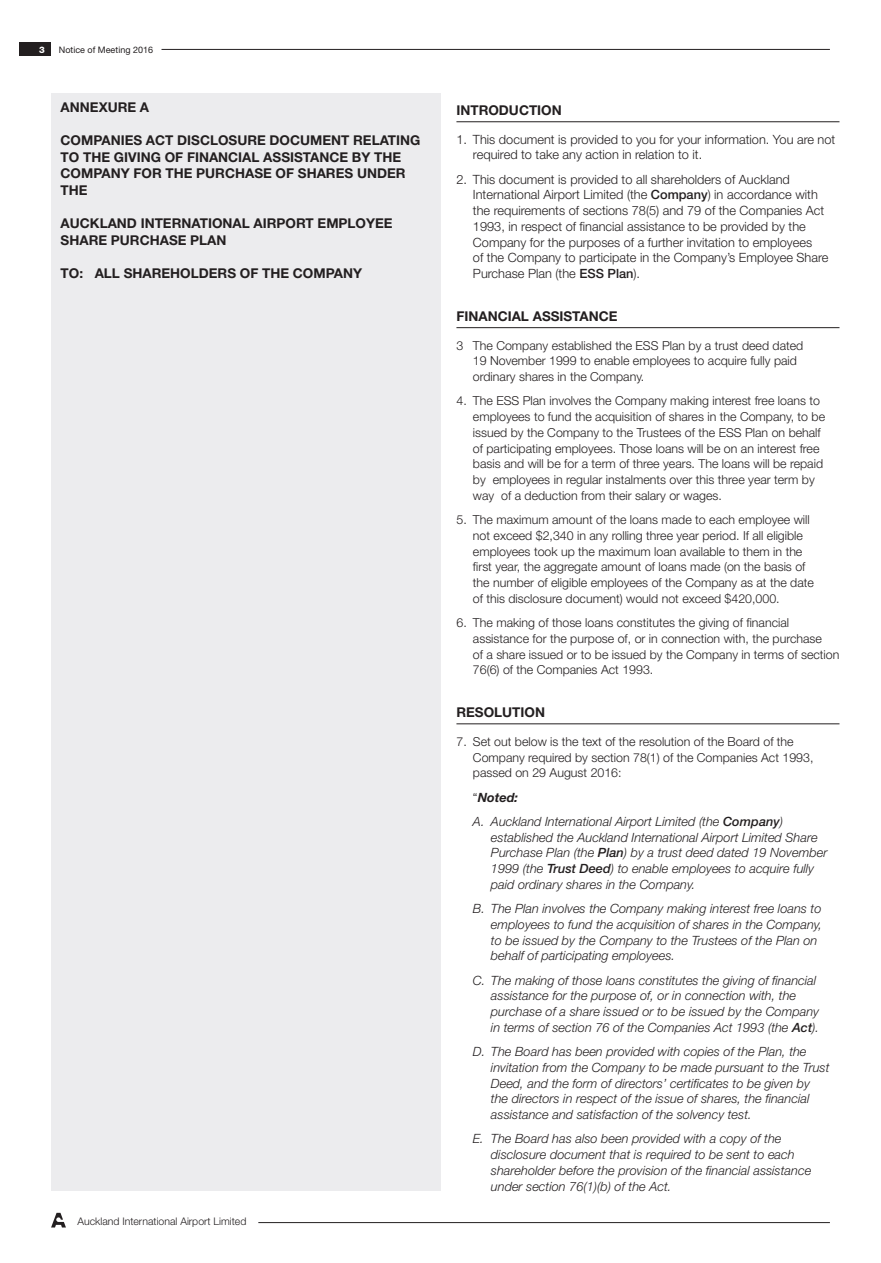
<style>
.page{position:relative;width:881px;height:1263px;background:#fff}
.page>*{position:absolute;margin:0;border:0;box-sizing:border-box;transform-origin:0 0}
.t1{font:700 13.5px/16.5px "Helvetica Neue";color:#231f20}
.t2{font:italic 300 12.75px/15.8px "Helvetica Neue";color:#231f20}
.t3{font:300 12.75px/15.8px "Helvetica Neue";color:#231f20}
.t4{font:300 12.3px/15.8px "Helvetica Neue";color:#231f20}
.t5{font:300 10.5px "Helvetica Neue";color:#231f20}
.t6{font:9px "Helvetica Neue";color:#231f20}
.t7{font:800 9px "Helvetica Neue";color:#fff}
.s1{font-weight:500}
.s2{font-style:normal}
.s3{font-weight:700}
</style>
<div class="page">
<div style="left:51px;top:94px;width:389px;height:1097px;background:#ececee"></div>
<hr style="left:456px;top:121px;width:383px;height:1px;background:#231f20">
<hr style="left:456px;top:327px;width:383px;height:1px;background:#231f20">
<hr style="left:456px;top:723px;width:383px;height:1px;background:#231f20">
<hr style="left:161px;top:49px;width:668px;height:1px;background:#231f20">
<hr style="left:258px;top:1222px;width:571px;height:1px;background:#231f20">
<svg style="left:51px;top:1213px;width:15px;height:14px"></svg>
<div style="left:19px;top:43px;width:32px;height:13px;background:#231f20"></div>
<p class="t7" style="left:39px;top:44px;width:7px">3</p>
<p class="t6" style="left:59px;top:44px;width:96px">Notice of Meeting 2016</p>
<p class="t1" style="left:61px;top:98px;width:90px">ANNEXURE A</p>
<p class="t1" style="left:61px;top:132px;width:361px">COMPANIES ACT DISCLOSURE DOCUMENT RELATING TO THE GIVING OF FINANCIAL ASSISTANCE BY THE COMPANY FOR THE PURCHASE OF SHARES UNDER THE</p>
<p class="t1" style="left:61px;top:215px;width:333px">AUCKLAND INTERNATIONAL AIRPORT EMPLOYEE<br>SHARE PURCHASE PLAN</p>
<p class="t1" style="left:61px;top:265px;width:303px">TO: ALL SHAREHOLDERS OF THE COMPANY</p>
<p class="t5" style="left:77px;top:1215px;width:170px">Auckland International Airport Limited</p>
<p class="t1" style="left:456px;top:102px;width:107px">INTRODUCTION</p>
<p class="t3" style="left:473px;top:131px;width:364px;text-indent:-16px">1. This document is provided to you for your information. You are not required to take any action in relation to it.</p>
<p class="t3" style="left:473px;top:171px;width:357px;text-indent:-16px">2. This document is provided to all shareholders of Auckland International Airport Limited (the <span class="s1">Company</span>) in accordance with the requirements of sections 78(5) and 79 of the Companies Act 1993, in respect of financial assistance to be provided by the Company for the purposes of a further invitation to employees<br>of the Company to participate in the Company’s Employee Share Purchase Plan (the <span class="s1">ESS Plan</span>).</p>
<p class="t1" style="left:456px;top:308px;width:162px">FINANCIAL ASSISTANCE</p>
<p class="t4" style="left:473px;top:337px;width:332px;text-indent:-16px">3 The Company established the ESS Plan by a trust deed dated<br>19 November 1999 to enable employees to acquire fully paid ordinary shares in the Company.</p>
<p class="t4" style="left:473px;top:393px;width:353px;text-indent:-16px">4. The ESS Plan involves the Company making interest free loans to employees to fund the acquisition of shares in the Company, to be issued by the Company to the Trustees of the ESS Plan on behalf of participating employees. Those loans will be on an interest free basis and will be for a term of three years. The loans will be repaid by employees in regular instalments over this three year term by way of a deduction from their salary or wages.</p>
<p class="t4" style="left:473px;top:512px;width:342px;text-indent:-16px">5. The maximum amount of the loans made to each employee will not exceed $2,340 in any rolling three year period. If all eligible employees took up the maximum loan available to them in the first year, the aggregate amount of loans made (on the basis of the number of eligible employees of the Company as at the date of this disclosure document) would not exceed $420,000.</p>
<p class="t4" style="left:473px;top:615px;width:368px;text-indent:-16px">6. The making of those loans constitutes the giving of financial assistance for the purpose of, or in connection with, the purchase<br>of a share issued or to be issued by the Company in terms of section 76(6) of the Companies Act 1993.</p>
<p class="t1" style="left:456px;top:704px;width:90px">RESOLUTION</p>
<p class="t4" style="left:473px;top:733px;width:342px;text-indent:-16px">7. Set out below is the text of the resolution of the Board of the<br>Company required by section 78(1) of the Companies Act 1993, passed on 29 August 2016:</p>
<p class="t2" style="left:473px;top:785px;width:311px;line-height:24.3px"><span class="s2">“</span><span class="s3">Noted:<br></span>A. Auckland International Airport Limited (the <span class="s1">Company</span>)</p>
<p class="t2" style="left:491px;top:829px;width:338px">established the Auckland International Airport Limited Share Purchase Plan (the <span class="s1">Plan</span>) by a trust deed dated 19 November 1999 (the <span class="s1">Trust Deed</span>) to enable employees to acquire fully paid ordinary shares in the Company.</p>
<p class="t2" style="left:491px;top:900px;width:332px;text-indent:-18px">B. The Plan involves the Company making interest free loans to employees to fund the acquisition of shares in the Company, to be issued by the Company to the Trustees of the Plan on behalf of participating employees.</p>
<p class="t2" style="left:491px;top:972px;width:329px;text-indent:-18px">C. The making of those loans constitutes the giving of financial assistance for the purpose of, or in connection with, the purchase of a share issued or to be issued by the Company in terms of section 76 of the Companies Act 1993 (the <span class="s1">Act</span>).</p>
<p class="t2" style="left:491px;top:1043px;width:340px;text-indent:-18px">D. The Board has been provided with copies of the Plan, the invitation from the Company to be made pursuant to the Trust Deed, and the form of directors’ certificates to be given by the directors in respect of the issue of shares, the financial assistance and satisfaction of the solvency test.</p>
<p class="t2" style="left:491px;top:1131px;width:321px;text-indent:-18px">E. The Board has also been provided with a copy of the disclosure document that is required to be sent to each shareholder before the provision of the financial assistance under section 76(1)(b) of the Act.</p>
</div>
